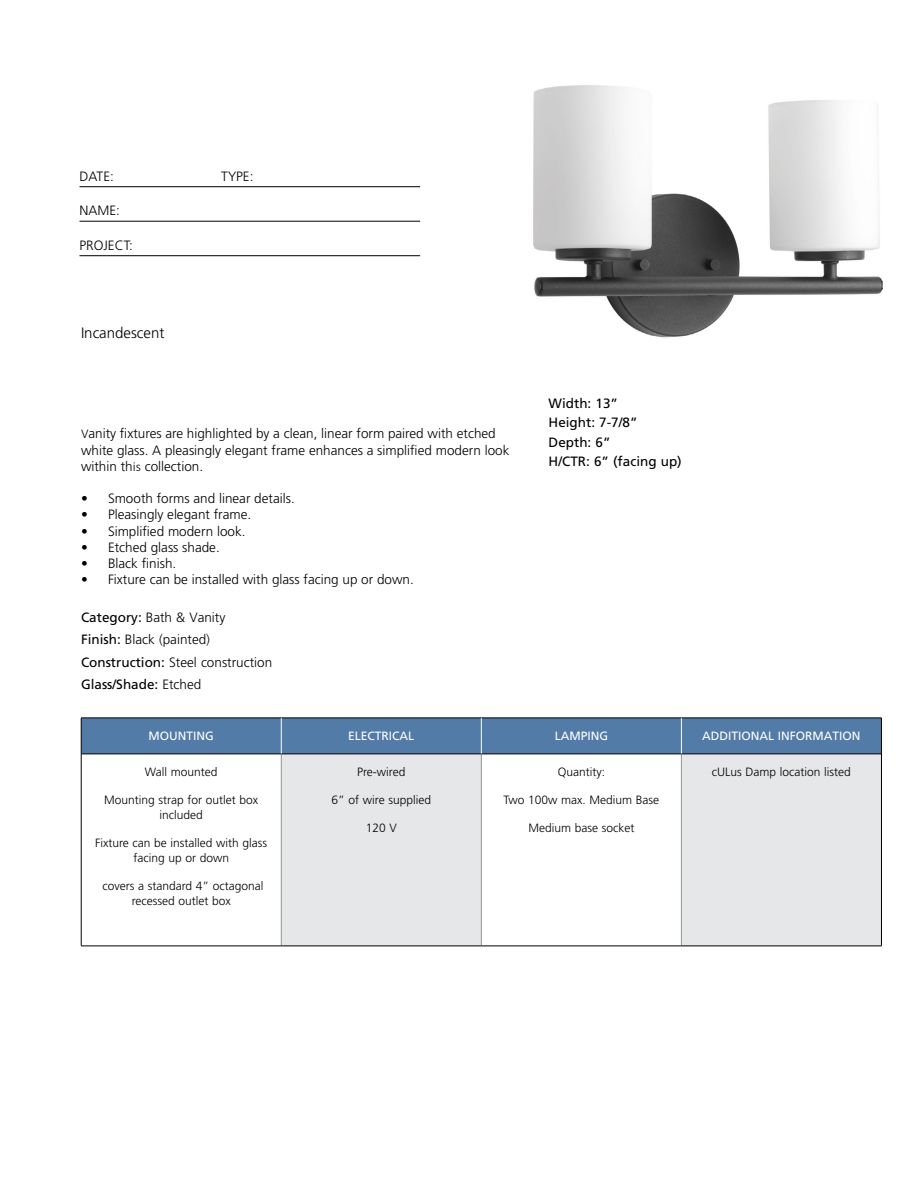
<style>
.page{position:relative;width:918px;height:1188px;background:#fff}
.page>*{position:absolute;margin:0;border:0;box-sizing:border-box;transform-origin:0 0}
.t1{font:300 15px "Frutiger LT Std";color:#000}
.t2{font:300 13.5px/22.5px "Frutiger LT Std";color:#000}
.t3{font:13.5px/19.5px "Frutiger LT Std";color:#000}
.t4{font:300 12px/15px "Frutiger LT Std";color:#000;text-align:center}
.t5{font:12px "Frutiger LT Std";color:#fff}
.s1{font-family:"Calibri"}
.s2{font-weight:400}
</style>
<div class="page">
<hr style="left:80px;top:186px;width:340px;height:1px;background:#000">
<hr style="left:80px;top:221px;width:340px;height:1px;background:#000">
<hr style="left:80px;top:255px;width:340px;height:1px;background:#000">
<div style="left:82px;top:719px;width:799px;height:35px;background:#527ba8"></div>
<div style="left:281px;top:754px;width:200px;height:192px;background:#e6e7e8"></div>
<div style="left:681px;top:754px;width:200px;height:192px;background:#e6e7e8"></div>
<hr style="left:281px;top:754px;width:1px;height:192px;background:#939598">
<hr style="left:481px;top:754px;width:1px;height:192px;background:#939598">
<hr style="left:681px;top:754px;width:1px;height:192px;background:#939598">
<hr style="left:81px;top:754px;width:200px;height:1px;background:#000">
<hr style="left:281px;top:754px;width:200px;height:1px;background:#000">
<hr style="left:481px;top:754px;width:200px;height:1px;background:#000">
<hr style="left:681px;top:754px;width:200px;height:1px;background:#000">
<hr style="left:81px;top:946px;width:200px;height:1px;background:#000">
<hr style="left:281px;top:946px;width:200px;height:1px;background:#000">
<hr style="left:481px;top:946px;width:200px;height:1px;background:#000">
<hr style="left:681px;top:946px;width:201px;height:1px;background:#000">
<hr style="left:81px;top:718px;width:200px;height:1px;background:#000">
<hr style="left:81px;top:718px;width:1px;height:36px;background:#000">
<hr style="left:281px;top:718px;width:200px;height:1px;background:#000">
<hr style="left:481px;top:718px;width:200px;height:1px;background:#000">
<hr style="left:681px;top:718px;width:201px;height:1px;background:#000">
<hr style="left:881px;top:718px;width:1px;height:36px;background:#000">
<hr style="left:81px;top:754px;width:1px;height:192px;background:#000">
<hr style="left:881px;top:754px;width:1px;height:192px;background:#000">
<hr style="left:281px;top:718px;width:1px;height:36px;background:#fff">
<hr style="left:681px;top:718px;width:1px;height:36px;background:#fff">
<hr style="left:481px;top:718px;width:1px;height:36px;background:#fff">
<img style="left:533px;top:85px;width:349px;height:253px">
<p class="t2" style="left:80px;top:165px;width:36px">DATE:</p>
<p class="t2" style="left:221px;top:165px;width:34px">TYPE:</p>
<p class="t2" style="left:80px;top:200px;width:42px">NAME:</p>
<p class="t2" style="left:80px;top:234px;width:55px">PROJECT:</p>
<p class="t1" style="left:81px;top:325px;width:85px">Incandescent</p>
<p class="t2" style="left:81px;top:426px;width:430px;line-height:16.2px"><span class="s1">V</span>anity fixtures are highlighted by a clean, linear form paired with etched white glass. A pleasingly elegant frame enhances a simplified modern look within th<span class="s1">is</span> collection.</p>
<p class="t2" style="left:81px;top:487px;width:215px">• Smooth forms and linear details.</p>
<p class="t2" style="left:81px;top:504px;width:172px">• Pleasingly elegant frame.</p>
<p class="t2" style="left:81px;top:520px;width:166px">• Simplified modern look.</p>
<p class="t2" style="left:81px;top:536px;width:140px">• Etched glass shade.</p>
<p class="t2" style="left:81px;top:552px;width:97px">• Black finish.</p>
<p class="t2" style="left:81px;top:568px;width:334px">• Fixture can be installed with glass facing up or down.</p>
<p class="t2" style="left:81px;top:606px;width:193px"><span class="s2">Category:</span> Bath &amp; Vanity<br><span class="s2">Finish:</span> Black (painted)<br><span class="s2">Construction:</span> Steel construction<br><span class="s2">Glass/Shade:</span> Etched</p>
<p class="t3" style="left:549px;top:393px;width:135px">Width: 13”<br>Height: 7-7/8”<br>Depth: 6”<br>H/CTR: 6” (facing up)</p>
<p class="t5" style="left:149px;top:729px;width:67px">MOUNTING</p>
<p class="t5" style="left:348px;top:729px;width:68px">ELECTRICAL</p>
<p class="t5" style="left:555px;top:729px;width:55px">LAMPING</p>
<p class="t5" style="left:702px;top:729px;width:160px">ADDITIONAL INFORMATION</p>
<p class="t4" style="left:145px;top:765px;width:74px">Wall mounted</p>
<p class="t4" style="left:104px;top:793px;width:156px">Mounting strap for outlet box included</p>
<p class="t4" style="left:95px;top:835px;width:174px">Fixture can be installed with glass facing up or down</p>
<p class="t4" style="left:103px;top:878px;width:163px">covers a standard 4” octagonal recessed outlet box</p>
<p class="t4" style="left:357px;top:765px;width:50px">Pre-wired</p>
<p class="t4" style="left:332px;top:793px;width:101px">6” of wire supplied</p>
<p class="t4" style="left:366px;top:820px;width:33px">120 V</p>
<p class="t4" style="left:712px;top:765px;width:141px">cULus Damp location listed</p>
<p class="t4" style="left:558px;top:765px;width:49px">Quantity:</p>
<p class="t4" style="left:504px;top:793px;width:157px">Two 100w max. Medium Base</p>
<p class="t4" style="left:528px;top:820px;width:108px">Medium base socket</p>
</div>
